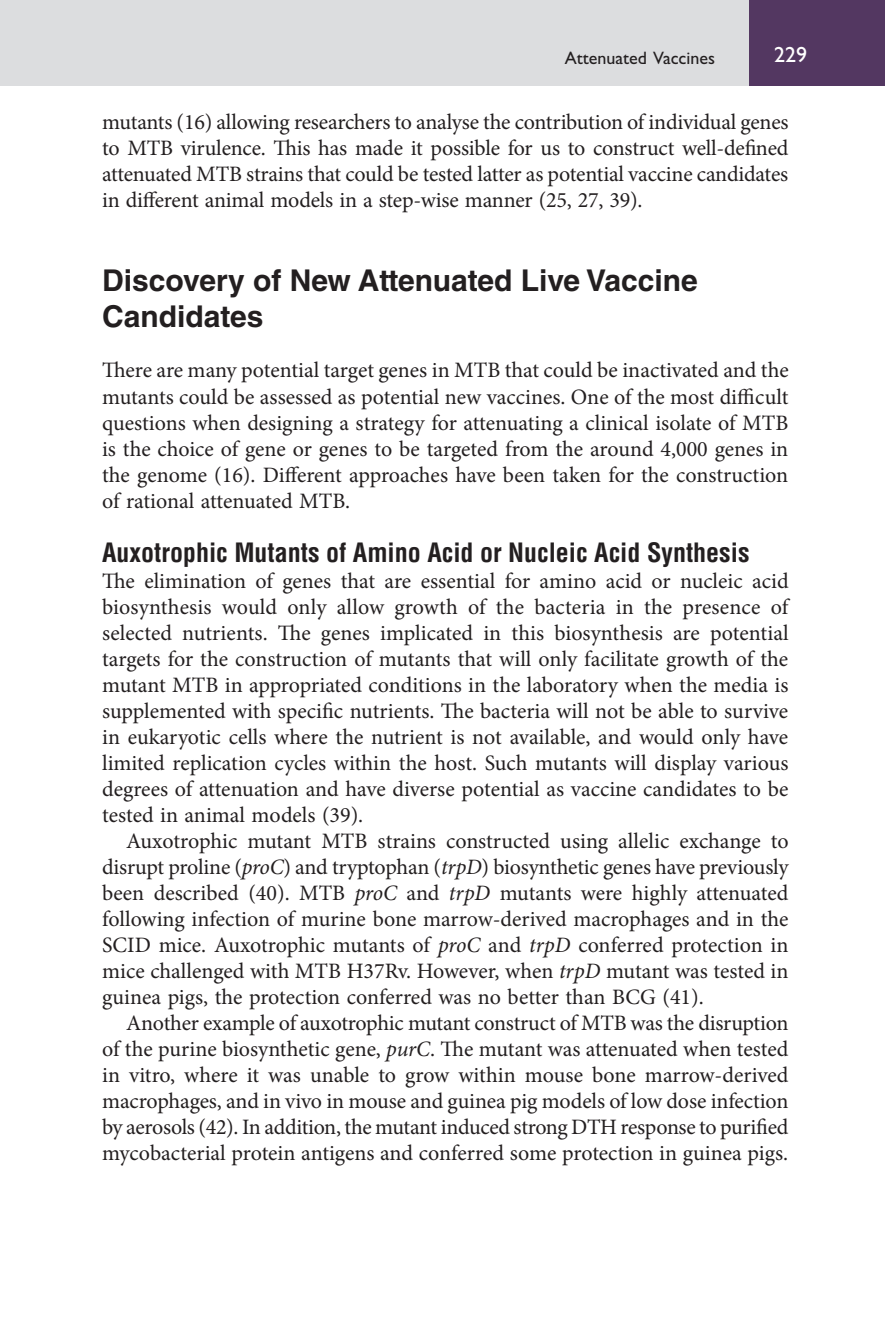
<style>
.page{position:relative;width:885px;height:1327px;background:#fff}
.page>*{position:absolute;margin:0;border:0;box-sizing:border-box;transform-origin:0 0}
.t1{font:700 30px/36px "Helvetica LT Std";color:#231f20}
.t2{font:700 condensed 26px "Helvetica LT Std";color:#231f20}
.t3{font:22px/26px "Minion Pro";color:#231f20;text-align:justify}
.t4{font:22px "Gill Sans Std";color:#fff}
.t5{font:18px "Gill Sans Std";color:#231f20}
.s1{font-style:italic}
</style>
<div class="page">
<div style="left:0;top:0;width:750px;height:86px;background:#dcdddf"></div>
<div style="left:748px;top:0;width:136px;height:86px;background:#533761"></div>
<p class="t5" style="left:565px;top:52px;width:151px">Attenuated Vaccines</p>
<p class="t4" style="left:774px;top:47px;width:34px">229</p>
<p class="t3" style="left:102px;top:111px;width:688px">mutants (16) allowing researchers to analyse the contribution of individual genes to MTB virulence. This has made it possible for us to construct well-defined attenuated MTB strains that could be tested latter as potential vaccine candidates in different animal models in a step-wise manner (25, 27, 39).</p>
<h1 class="t1" style="left:102px;top:265px;width:597px">Discovery of New Attenuated Live Vaccine<br>Candidates</h1>
<p class="t3" style="left:102px;top:359px;width:688px">There are many potential target genes in MTB that could be inactivated and the mutants could be assessed as potential new vaccines. One of the most difficult questions when designing a strategy for attenuating a clinical isolate of MTB is the choice of gene or genes to be targeted from the around 4,000 genes in the genome (16). Different approaches have been taken for the construction of rational attenuated MTB.</p>
<p class="t2" style="left:102px;top:541px;width:649px">Auxotrophic Mutants of Amino Acid or Nucleic Acid Synthesis</p>
<p class="t3" style="left:102px;top:569px;width:688px">The elimination of genes that are essential for amino acid or nucleic acid biosynthesis would only allow growth of the bacteria in the presence of selected nutrients. The genes implicated in this biosynthesis are potential targets for the construction of mutants that will only facilitate growth of the mutant MTB in appropriated conditions in the laboratory when the media is supplemented with specific nutrients. The bacteria will not be able to survive in eukaryotic cells where the nutrient is not available, and would only have limited replication cycles within the host. Such mutants will display various degrees of attenuation and have diverse potential as vaccine candidates to be tested in animal models (39).</p>
<p class="t3" style="left:102px;top:829px;width:688px;text-indent:24px">Auxotrophic mutant MTB strains constructed using allelic exchange to disrupt proline (<span class="s1">proC</span>) and tryptophan (<span class="s1">trpD</span>) biosynthetic genes have previously been described (40). MTB <span class="s1">proC</span> and <span class="s1">trpD</span> mutants were highly attenuated following infection of murine bone marrow-derived macrophages and in the SCID mice. Auxotrophic mutants of <span class="s1">proC</span> and <span class="s1">trpD</span> conferred protection in mice challenged with MTB H37Rv. However, when <span class="s1">trpD</span> mutant was tested in guinea pigs, the protection conferred was no better than BCG (41).</p>
<p class="t3" style="left:102px;top:1011px;width:687px;text-indent:24px">Another example of auxotrophic mutant construct of MTB was the disruption of the purine biosynthetic gene, <span class="s1">purC</span>. The mutant was attenuated when tested in vitro, where it was unable to grow within mouse bone marrow-derived macrophages, and in vivo in mouse and guinea pig models of low dose infection by aerosols (42). In addition, the mutant induced strong DTH response to purified mycobacterial protein antigens and conferred some protection in guinea pigs.</p>
</div>
